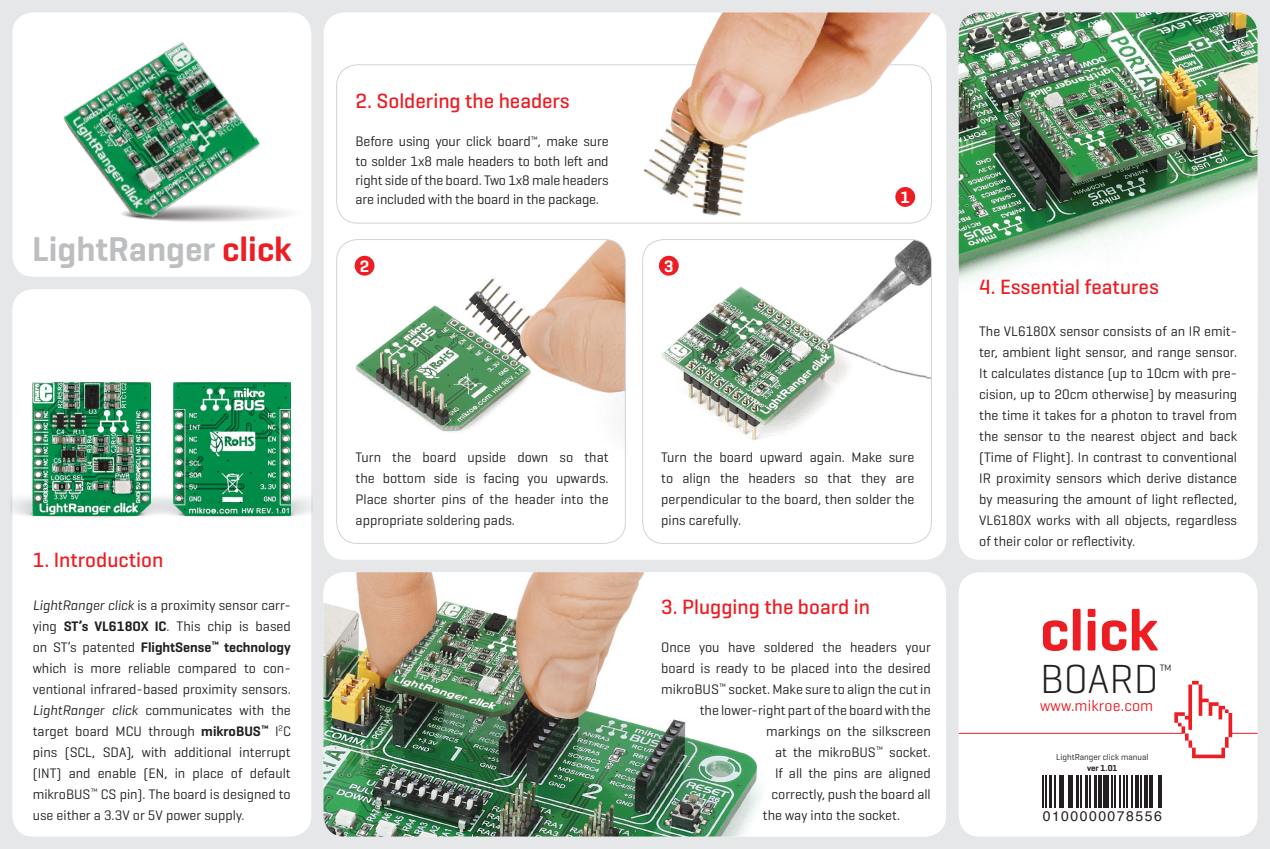
<style>
.page{position:relative;width:1270px;height:849px;background:#fff}
.page>*{position:absolute;margin:0;border:0;box-sizing:border-box;transform-origin:0 0}
.t1{font:600 59.5px "Geogrotesque";color:#ed1d24}
.t2{font:300 41.3px "Geogrotesque";color:#231f20}
.t3{font:600 35px "Geogrotesque";color:#bcbec0}
.t4{font:500 21px "Geogrotesque";color:#ed1d24}
.t5{font:600 16.8px "Geogrotesque";color:#fff}
.t6{font:15.75px "Geogrotesque";letter-spacing:.01em;color:#ed1d24}
.t7{font:300 15.22px "Geogrotesque";color:#231f20}
.t8{font:14px/21px "Geogrotesque";color:#231f20;text-align:justify}
.t9{font:14px "Helvetica";letter-spacing:.105em;color:#231f20}
.t10{font:8.75px "Geogrotesque";color:#231f20}
.t11{font:600 8.75px "Geogrotesque";color:#231f20}
.s1{color:#ed1d24}
.s2{font-style:italic}
.s3{font-weight:600}
</style>
<div class="page">
<div style="left:0;top:0;width:1270px;height:848px;background:#e6e7e8"></div>
<div style="left:959px;top:12px;width:299px;height:547px;background:#fff;border-radius:21px"></div>
<img style="left:959px;top:12px;width:299px;height:271px">
<div style="left:12px;top:12px;width:299px;height:265px;background:#fff;border-radius:21px"></div>
<div style="left:12px;top:289px;width:299px;height:547px;background:#fff;border-radius:21px"></div>
<div style="left:324px;top:12px;width:622px;height:547px;background:#fff;border-radius:21px"></div>
<img style="left:323px;top:572px;width:623px;height:264px">
<img style="left:337px;top:239px;width:288px;height:304px">
<div style="left:336px;top:239px;width:290px;height:304px;border:1px solid #d1d3d4;border-radius:21px"></div>
<img style="left:644px;top:239px;width:286px;height:291px">
<div style="left:642px;top:239px;width:290px;height:304px;border:1px solid #d1d3d4;border-radius:21px"></div>
<div style="left:336px;top:64px;width:596px;height:159px;border:1px solid #d1d3d4;border-radius:21px"></div>
<div style="left:355px;top:256px;width:19px;height:19px;background:#ed1d24;border-radius:50%"></div>
<div style="left:659px;top:256px;width:20px;height:19px;background:#ed1d24;border-radius:50%"></div>
<div style="left:959px;top:572px;width:299px;height:264px;background:#fff;border-radius:21px"></div>
<hr style="left:959px;top:732px;width:224px;height:1px;background:#ed1d24">
<img style="left:643px;top:12px;width:289px;height:204px">
<div style="left:895px;top:187px;width:20px;height:20px;background:#ed1d24;border-radius:50%"></div>
<svg style="left:1174px;top:680px;width:84px;height:78px"></svg>
<svg style="left:265px;top:208px;width:22px;height:11px"></svg>
<img style="left:63px;top:42px;width:202px;height:180px">
<img style="left:11px;top:489px;width:120px;height:29px">
<img style="left:131px;top:489px;width:180px;height:29px">
<img style="left:33px;top:382px;width:117px;height:133px">
<img style="left:173px;top:382px;width:118px;height:133px">
<hr style="left:1043px;top:775px;width:1px;height:32px;background:#231f20">
<hr style="left:1045px;top:775px;width:1px;height:32px;background:#231f20">
<hr style="left:1049px;top:775px;width:2px;height:32px;background:#231f20">
<hr style="left:1054px;top:775px;width:1px;height:32px;background:#231f20">
<hr style="left:1059px;top:775px;width:3px;height:32px;background:#231f20">
<hr style="left:1063px;top:775px;width:1px;height:32px;background:#231f20">
<hr style="left:1068px;top:775px;width:2px;height:32px;background:#231f20">
<hr style="left:1072px;top:775px;width:1px;height:32px;background:#231f20">
<hr style="left:1077px;top:775px;width:2px;height:32px;background:#231f20">
<hr style="left:1080px;top:775px;width:2px;height:32px;background:#231f20">
<hr style="left:1085px;top:775px;width:3px;height:32px;background:#231f20">
<hr style="left:1089px;top:775px;width:1px;height:32px;background:#231f20">
<hr style="left:1094px;top:775px;width:3px;height:32px;background:#231f20">
<hr style="left:1098px;top:775px;width:1px;height:32px;background:#231f20">
<hr style="left:1100px;top:775px;width:2px;height:32px;background:#231f20">
<hr style="left:1103px;top:775px;width:1px;height:32px;background:#231f20">
<hr style="left:1105px;top:775px;width:4px;height:32px;background:#231f20">
<hr style="left:1112px;top:775px;width:1px;height:32px;background:#231f20">
<hr style="left:1114px;top:775px;width:1px;height:32px;background:#231f20">
<hr style="left:1119px;top:775px;width:1px;height:32px;background:#231f20">
<hr style="left:1123px;top:775px;width:1px;height:32px;background:#231f20">
<hr style="left:1127px;top:775px;width:1px;height:32px;background:#231f20">
<hr style="left:1132px;top:775px;width:1px;height:32px;background:#231f20">
<hr style="left:1135px;top:775px;width:4px;height:32px;background:#231f20">
<hr style="left:1140px;top:775px;width:2px;height:32px;background:#231f20">
<hr style="left:1144px;top:775px;width:4px;height:32px;background:#231f20">
<hr style="left:1149px;top:775px;width:1px;height:32px;background:#231f20">
<hr style="left:1152px;top:775px;width:1px;height:32px;background:#231f20">
<hr style="left:1158px;top:775px;width:1px;height:32px;background:#231f20">
<hr style="left:1161px;top:775px;width:1px;height:32px;background:#231f20">
<h3 class="t3" style="left:32px;top:227px;width:261px">LightRanger <span class="s1">click</span></h3>
<h3 class="t4" style="left:33px;top:547px;width:132px">1. Introduction</h3>
<p class="t8" style="left:33px;top:593px;width:259px"><span class="s2">LightRanger click</span> is a proximity sensor carr&shy;ying <span class="s3">ST’s VL618OX IC</span>. This chip is based on ST’s patented <span class="s3">FlightSense</span><sup>™</sup> <span class="s3">technology </span>which is more reliable compared to con&shy;ventional infrared-based proximity sensors.<br><span class="s2">LightRanger click</span> communicates with the target board MCU through <span class="s3">mikroBUS</span><sup>™</sup> I<sup>2</sup>C pins (SCL, SDA), with additional interrupt (INT) and enable (EN, in place of default mikroBUS<sup>™</sup> CS pin). The board is designed to use either a 3.3V or 5V power supply.</p>
<h3 class="t4" style="left:356px;top:87px;width:216px">2. Soldering the headers</h3>
<p class="t8" style="left:356px;top:131px;width:254px;line-height:19.2px">Before using your click board<sup>™</sup>, make sure to solder 1x8 male headers to both left and right side of the board. Two 1x8 male headers are included with the board in the package.</p>
<p class="t5" style="left:360px;top:255px;width:11px">2</p>
<p class="t5" style="left:664px;top:255px;width:11px">3</p>
<p class="t5" style="left:900px;top:187px;width:11px">1</p>
<p class="t8" style="left:356px;top:446px;width:254px">Turn the board upside down so that the bottom side is facing you upwards.<br>Place shorter pins of the header into the appropriate soldering pads.</p>
<p class="t8" style="left:661px;top:446px;width:255px">Turn the board upward again. Make sure to align the headers so that they are perpendicular to the board, then solder the pins carefully.</p>
<h3 class="t4" style="left:661px;top:593px;width:210px">3. Plugging the board in</h3>
<p class="t8" style="left:661px;top:635px;width:271px">Once you have soldered the headers your</p>
<p class="t8" style="left:661px;top:656px;width:271px">board is ready to be placed into the desired</p>
<p class="t8" style="left:661px;top:677px;width:271px">mikroBUS<sup>™</sup> socket. Make sure to align the cut in</p>
<p class="t8" style="left:700px;top:698px;width:232px">the lower-right part of the board with the</p>
<p class="t8" style="left:766px;top:719px;width:166px">markings on the silkscreen</p>
<p class="t8" style="left:775px;top:740px;width:157px">at the mikroBUS<sup>™</sup> socket.</p>
<p class="t8" style="left:775px;top:761px;width:157px">If all the pins are aligned</p>
<p class="t8" style="left:772px;top:782px;width:161px">correctly, push the board all</p>
<p class="t8" style="left:763px;top:803px;width:139px">the way into the socket.</p>
<h3 class="t4" style="left:979px;top:274px;width:181px">4. Essential features</h3>
<p class="t8" style="left:979px;top:320px;width:259px">The VL6180X sensor consists of an IR emit&shy;ter, ambient light sensor, and range sensor.<br>It calculates distance (up to 10cm with pre&shy;cision, up to 20cm otherwise) by measuring the time it takes for a photon to travel from the sensor to the nearest object and back (Time of Flight). In contrast to conventional IR proximity sensors which derive distance by measuring the amount of light reflected, VL6180X works with all objects, regardless of their color or reflectivity.</p>
<h1 class="t1" style="left:1040px;top:593px;width:119px">click</h1>
<h2 class="t2" style="left:1040px;top:652px;width:120px">BOARD</h2>
<p class="t7" style="left:1158px;top:660px;width:15px">™</p>
<p class="t6" style="left:1040px;top:696px;width:115px">www.mikroe.com</p>
<p class="t10" style="left:1056px;top:751px;width:94px">LightRanger click manual</p>
<p class="t11" style="left:1087px;top:762px;width:32px">ver 1.01</p>
<p class="t9" style="left:1043px;top:804px;width:120px">0100000078556</p>
</div>
